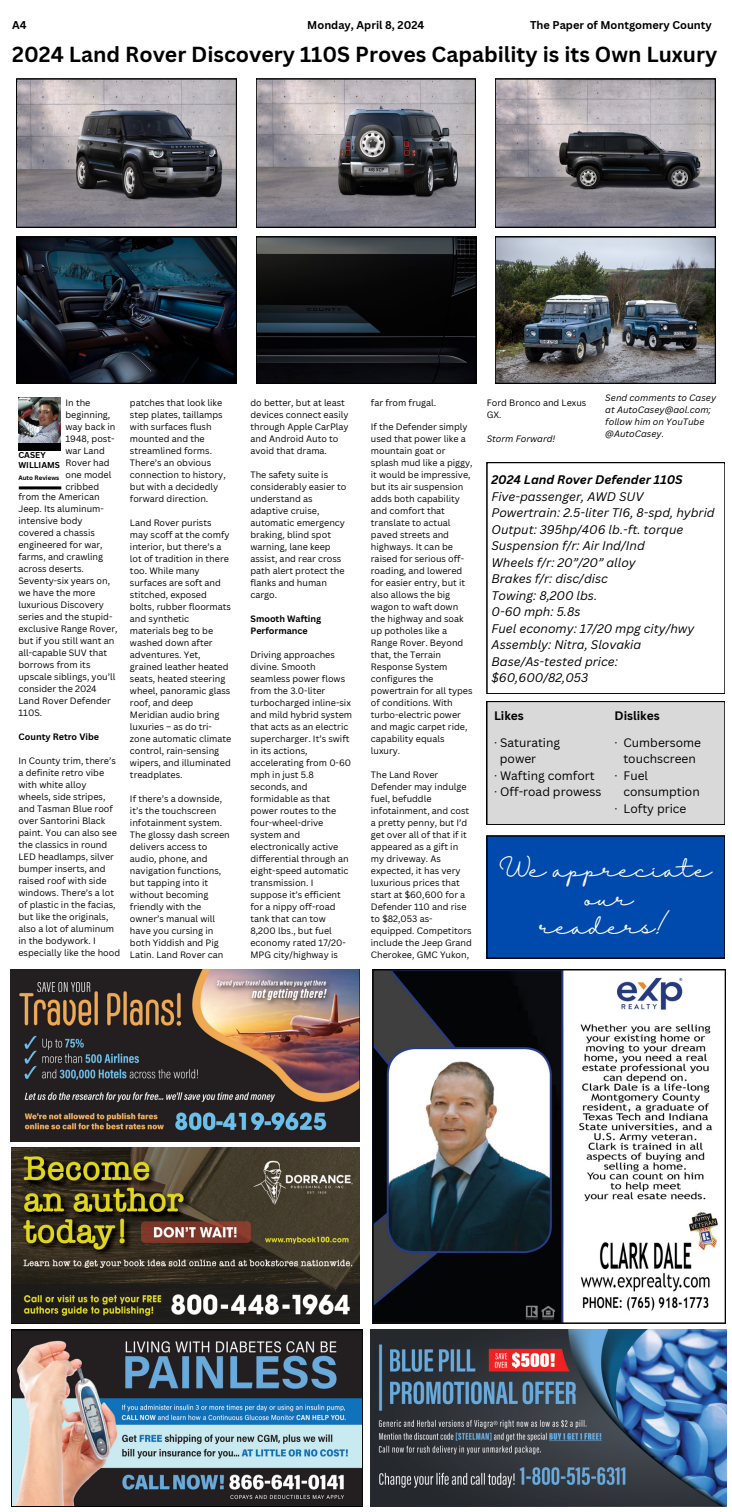
<style>
.page{position:relative;width:732px;height:1512px;background:#fff}
.page>*{position:absolute;margin:0;border:0;box-sizing:border-box;transform-origin:0 0}
.t1{font:700 21.2px "Canva Sans";color:#000}
.t2{font:20.6px/28.6px "Halimun";color:#fff;text-align:center}
.t3{font:italic 12.2px/16.5px "Canva Sans";color:#000}
.t4{font:italic 700 12.2px "Canva Sans";color:#000}
.t5{font:12px "Canva Sans";color:#000}
.t6{font:700 12px "Canva Sans";color:#000}
.t7{font:700 11px "Canva Sans";color:#000}
.t8{font:9px/12px "Canva Sans";color:#000}
.t9{font:italic 9px/12px "Canva Sans";color:#000}
.t10{font:700 9px/12px "Canva Sans";color:#000}
.t11{font:700 8.3px/9.7px "Canva Sans";color:#000}
.t12{font:700 6.2px "Canva Sans";color:#000}
</style>
<div class="page">
<div style="left:18px;top:442px;width:43px;height:9px;background:#000"></div>
<img style="left:18px;top:398px;width:43px;height:45px">
<div style="left:486px;top:701px;width:238px;height:124px;background:#d9d9d9"></div>
<hr style="left:19px;top:486px;width:42px;height:3px;background:#000">
<svg style="left:486px;top:462px;width:238px;height:231px"></svg>
<img style="left:372px;top:970px;width:352px;height:354px">
<svg style="left:11px;top:1330px;width:351px;height:177px;background:#6c7780"></svg>
<img style="left:371px;top:1330px;width:354px;height:177px">
<img style="left:11px;top:1148px;width:348px;height:175px">
<img style="left:10px;top:970px;width:349px;height:171px">
<svg style="left:16px;top:79px;width:220px;height:148px;background:#79777d"></svg>
<svg style="left:256px;top:79px;width:219px;height:148px;background:#848186"></svg>
<svg style="left:495px;top:79px;width:220px;height:148px;background:#88848a"></svg>
<svg style="left:16px;top:237px;width:220px;height:146px;background:#14212c"></svg>
<svg style="left:256px;top:237px;width:220px;height:146px;background:#131518"></svg>
<img style="left:495px;top:237px;width:220px;height:146px">
<div style="left:486px;top:836px;width:238px;height:122px;background:#004aad"></div>
<p class="t7" style="left:12px;top:17px;width:16px">A4</p>
<p class="t7" style="left:307px;top:17px;width:118px">Monday, April 8, 2024</p>
<p class="t7" style="left:530px;top:17px;width:183px">The Paper of Montgomery County</p>
<h1 class="t1" style="left:12px;top:40px;width:706px">2024 Land Rover Discovery 110S Proves Capability is its Own Luxury</h1>
<p class="t8" style="left:65px;top:396px;width:51px">In the beginning, way back in<br>1948, post&shy;war Land<br>Rover had one model cribbed</p>
<p class="t11" style="left:18px;top:450px;width:43px">CASEY<br>WILLIAMS</p>
<p class="t12" style="left:18px;top:473px;width:42px">Auto Reviews</p>
<p class="t8" style="left:18px;top:491px;width:100px">from the American<br>Jeep. Its aluminum&shy;intensive body covered a chassis engineered for war, farms, and crawling across deserts.<br>Seventy-six years on, we have the more luxurious Discovery series and the stupid&shy;exclusive Range Rover, but if you still want an all-capable SUV that borrows from its upscale siblings, you’ll consider the 2024<br>Land Rover Defender<br>110S.</p>
<p class="t10" style="left:18px;top:731px;width:82px">County Retro Vibe</p>
<p class="t8" style="left:18px;top:755px;width:103px">In County trim, there’s a definite retro vibe with white alloy wheels, side stripes, and Tasman Blue roof over Santorini Black paint. You can also see the classics in round<br>LED headlamps, silver bumper inserts, and raised roof with side windows. There’s a lot of plastic in the facias, but like the originals, also a lot of aluminum in the bodywork. I especially like the hood</p>
<p class="t8" style="left:130px;top:396px;width:97px">patches that look like step plates, taillamps with surfaces flush mounted and the streamlined forms.<br>There’s an obvious connection to history, but with a decidedly forward direction.</p>
<p class="t8" style="left:130px;top:516px;width:103px">Land Rover purists may scoff at the comfy interior, but there’s a lot of tradition in there too. While many surfaces are soft and stitched, exposed bolts, rubber floormats and synthetic materials beg to be washed down after adventures. Yet, grained leather heated seats, heated steering wheel, panoramic glass roof, and deep<br>Meridian audio bring luxuries – as do tri&shy;zone automatic climate control, rain-sensing wipers, and illuminated treadplates.</p>
<p class="t8" style="left:130px;top:792px;width:101px">If there’s a downside, it’s the touchscreen infotainment system.<br>The glossy dash screen delivers access to audio, phone, and navigation functions, but tapping into it without becoming friendly with the owner’s manual will have you cursing in both Yiddish and Pig<br>Latin. Land Rover can</p>
<p class="t8" style="left:250px;top:396px;width:100px">do better, but at least devices connect easily through Apple CarPlay and Android Auto to avoid that drama.</p>
<p class="t8" style="left:250px;top:468px;width:97px">The safety suite is considerably easier to understand as adaptive cruise, automatic emergency braking, blind spot warning, lane keep assist, and rear cross path alert protect the flanks and human cargo.</p>
<p class="t10" style="left:250px;top:612px;width:72px">Smooth Wafting<br>Performance</p>
<p class="t8" style="left:250px;top:648px;width:103px">Driving approaches divine. Smooth seamless power flows from the 3.0-liter turbocharged inline-six and mild hybrid system that acts as an electric supercharger. It’s swift in its actions, accelerating from 0-60 mph in just 5.8 seconds, and formidable as that power routes to the four-wheel-drive system and electronically active differential through an eight-speed automatic transmission. I suppose it’s efficient for a nippy off-road tank that can tow<br>8,200 lbs., but fuel economy rated 17/20-<br>MPG city/highway is</p>
<p class="t8" style="left:371px;top:396px;width:67px">far from frugal.</p>
<p class="t8" style="left:371px;top:420px;width:103px">If the Defender simply used that power like a mountain goat or splash mud like a piggy, it would be impressive, but its air suspension adds both capability and comfort that translate to actual paved streets and highways. It can be raised for serious off&shy;roading, and lowered for easier entry, but it also allows the big wagon to waft down the highway and soak up potholes like a<br>Range Rover. Beyond that, the Terrain<br>Response System configures the powertrain for all types of conditions. With turbo-electric power and magic carpet ride, capability equals luxury.</p>
<p class="t8" style="left:371px;top:768px;width:102px">The Land Rover<br>Defender may indulge fuel, befuddle infotainment, and cost a pretty penny, but I’d get over all of that if it appeared as a gift in my driveway. As expected, it has very luxurious prices that start at $60,600 for a<br>Defender 110 and rise to $82,053 as&shy;equipped. Competitors include the Jeep Grand<br>Cherokee, GMC Yukon,</p>
<p class="t8" style="left:486px;top:396px;width:101px">Ford Bronco and Lexus<br>GX.</p>
<p class="t9" style="left:486px;top:432px;width:70px">Storm Forward!</p>
<p class="t9" style="left:605px;top:391px;width:112px">Send comments to Casey at AutoCasey@aol.com; follow him on YouTube @AutoCasey.</p>
<h3 class="t4" style="left:491px;top:471px;width:192px">2024 Land Rover Defender 110S</h3>
<p class="t3" style="left:491px;top:488px;width:224px">Five-passenger, AWD SUV<br>Powertrain: 2.5-liter TI6, 8-spd, hybrid<br>Output: 395hp/406 lb.-ft. torque<br>Suspension f/r: Air Ind/Ind<br>Wheels f/r: 20”/20” alloy<br>Brakes f/r: disc/disc<br>Towing: 8,200 lbs.<br>0-60 mph: 5.8s<br>Fuel economy: 17/20 mpg city/hwy<br>Assembly: Nitra, Slovakia<br>Base/As-tested price: $60,600/82,053</p>
<h3 class="t6" style="left:494px;top:708px;width:31px">Likes</h3>
<h3 class="t5" style="left:494px;top:734px;width:68px">· Saturating</h3>
<h3 class="t5" style="left:499px;top:750px;width:38px">power</h3>
<h3 class="t5" style="left:494px;top:767px;width:102px">· Wafting comfort</h3>
<h3 class="t5" style="left:494px;top:783px;width:109px">· Off-road prowess</h3>
<h3 class="t6" style="left:614px;top:708px;width:47px">Dislikes</h3>
<h3 class="t5" style="left:614px;top:734px;width:88px">· Cumbersome</h3>
<h3 class="t5" style="left:623px;top:750px;width:74px">touchscreen</h3>
<h3 class="t5" style="left:614px;top:767px;width:35px">· Fuel</h3>
<h3 class="t5" style="left:623px;top:783px;width:78px">consumption</h3>
<h3 class="t5" style="left:614px;top:800px;width:73px">· Lofty price</h3>
<h2 class="t2" style="left:498px;top:856px;width:214px">We appreciate our<br>readers!</h2>
</div>
